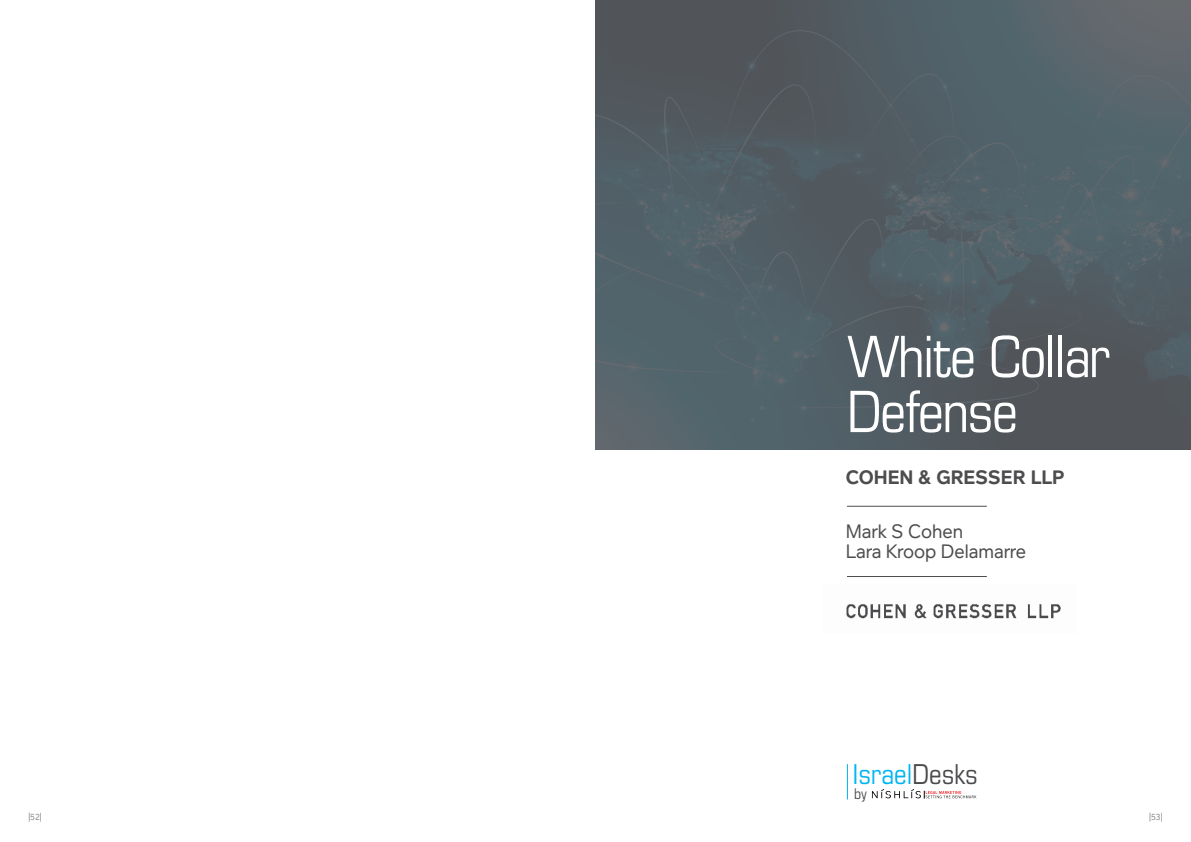
<style>
.page{position:relative;width:1191px;height:842px;background:#fff}
.page>*{position:absolute;margin:0;border:0;box-sizing:border-box;transform-origin:0 0}
.עמוד_פתיחה___מדינה{font:condensed 57px/55px "Eurostile LT Std";letter-spacing:-.03em;color:#fff}
.t1{font:condensed 27.4px "Eurostile LT Std";color:#00b6f1}
.עמוד_פתיחה___עו_ד{font:20px "Foundry Context";color:#4d4d4f;scale:.95 1}
.עמוד_פתיחה___פירמה{font:700 20px "Foundry Context";color:#4d4d4f;scale:.95 1}
.t2{font:condensed 14.7px "Eurostile LT Std";color:#4a4a4d}
.t3{font:9px "Foundry Context";color:#808285;scale:.9 1}
.s1{color:#4a4a4d}
</style>
<div class="page">
<img style="left:595px;top:0;width:596px;height:449px">
<hr style="left:847px;top:506px;width:139px;height:1px;background:#4d4d4f">
<hr style="left:847px;top:576px;width:139px;height:1px;background:#4d4d4f">
<img style="left:846px;top:604px;width:215px;height:15px">
<svg style="left:872px;top:789px;width:104px;height:9px"></svg>
<hr style="left:847px;top:764px;width:1px;height:35px;background:#00aeef">
<p class="עמוד_פתיחה___מדינה" style="left:847px;top:328px;width:265px">White Collar<br>Defense</p>
<p class="עמוד_פתיחה___פירמה" style="left:845px;top:466px;width:231px">COHEN &amp; GRESSER LLP</p>
<p class="עמוד_פתיחה___עו_ד" style="left:845px;top:520px;width:125px">Mark S Cohen</p>
<p class="עמוד_פתיחה___עו_ד" style="left:845px;top:540px;width:191px">Lara Kroop Delamarre</p>
<p class="t1" style="left:852px;top:758px;width:127px">Israel<span class="s1">Desks</span></p>
<p class="t2" style="left:854px;top:785px;width:14px">by</p>
<p class="t3" style="left:28px;top:812px;width:17px">|52|</p>
<p class="t3" style="left:1149px;top:812px;width:17px">|53|</p>
</div>
